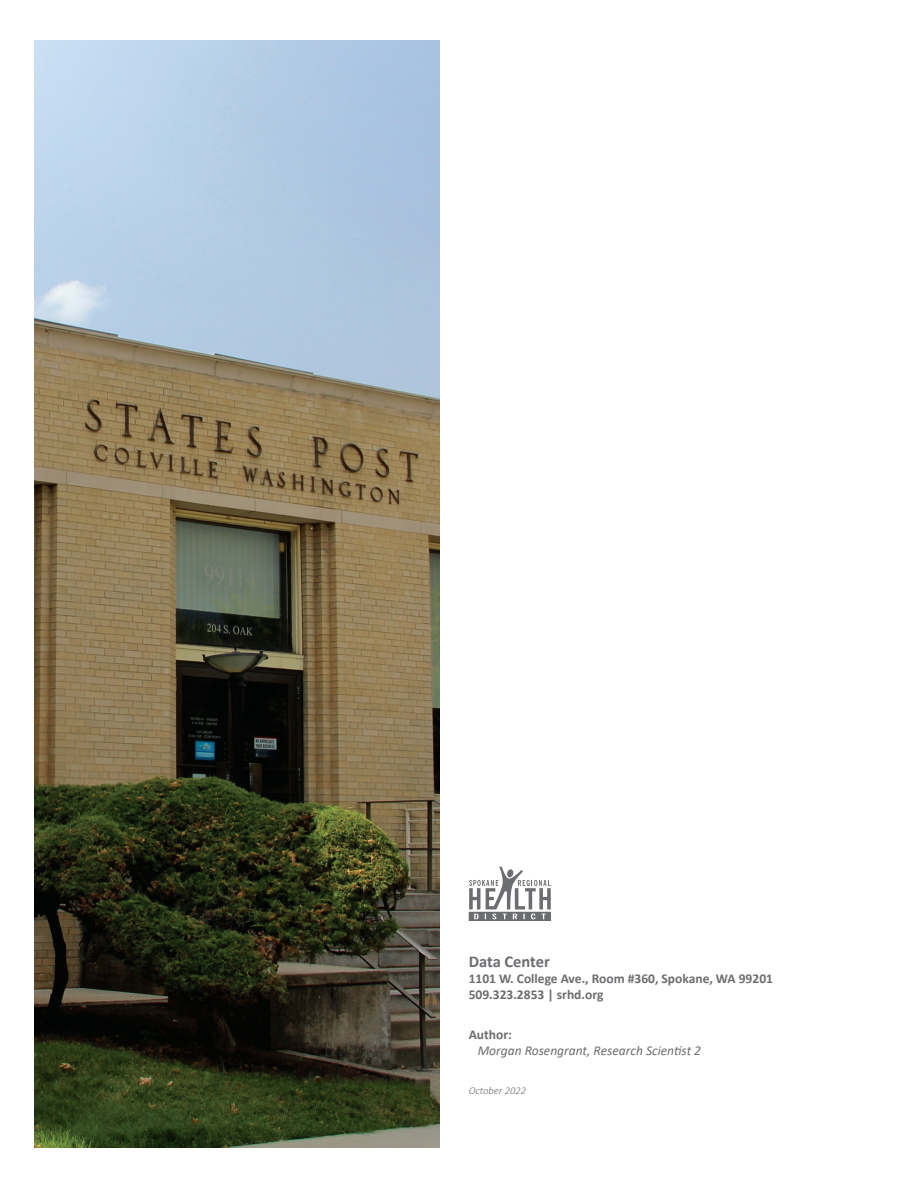
<style>
.page{position:relative;width:918px;height:1188px;background:#fff}
.page>*{position:absolute;margin:0;border:0;box-sizing:border-box;transform-origin:0 0}
.t1{font:700 16.5px "Calibri";letter-spacing:-.005em;color:#6c6d70}
.t2{font:700 13.5px/16.2px "Calibri";color:#6c6d70}
.t3{font:italic 13.5px "Calibri";color:#6c6d70}
.t4{font:italic 300 10.5px "Calibri";color:#6c6d70}
</style>
<div class="page">
<svg style="left:469px;top:867px;width:82px;height:54px"></svg>
<img style="left:35px;top:40px;width:405px;height:1107px">
<p class="t1" style="left:469px;top:950px;width:83px">Data Center</p>
<p class="t2" style="left:469px;top:970px;width:306px">1101 W. College Ave., Room #360, Spokane, WA 99201<br>509.323.2853 | srhd.org</p>
<p class="t2" style="left:469px;top:1026px;width:45px">Author:</p>
<p class="t3" style="left:478px;top:1042px;width:225px">Morgan Rosengrant, Research Scientist 2</p>
<p class="t4" style="left:469px;top:1084px;width:59px">October 2022</p>
</div>
